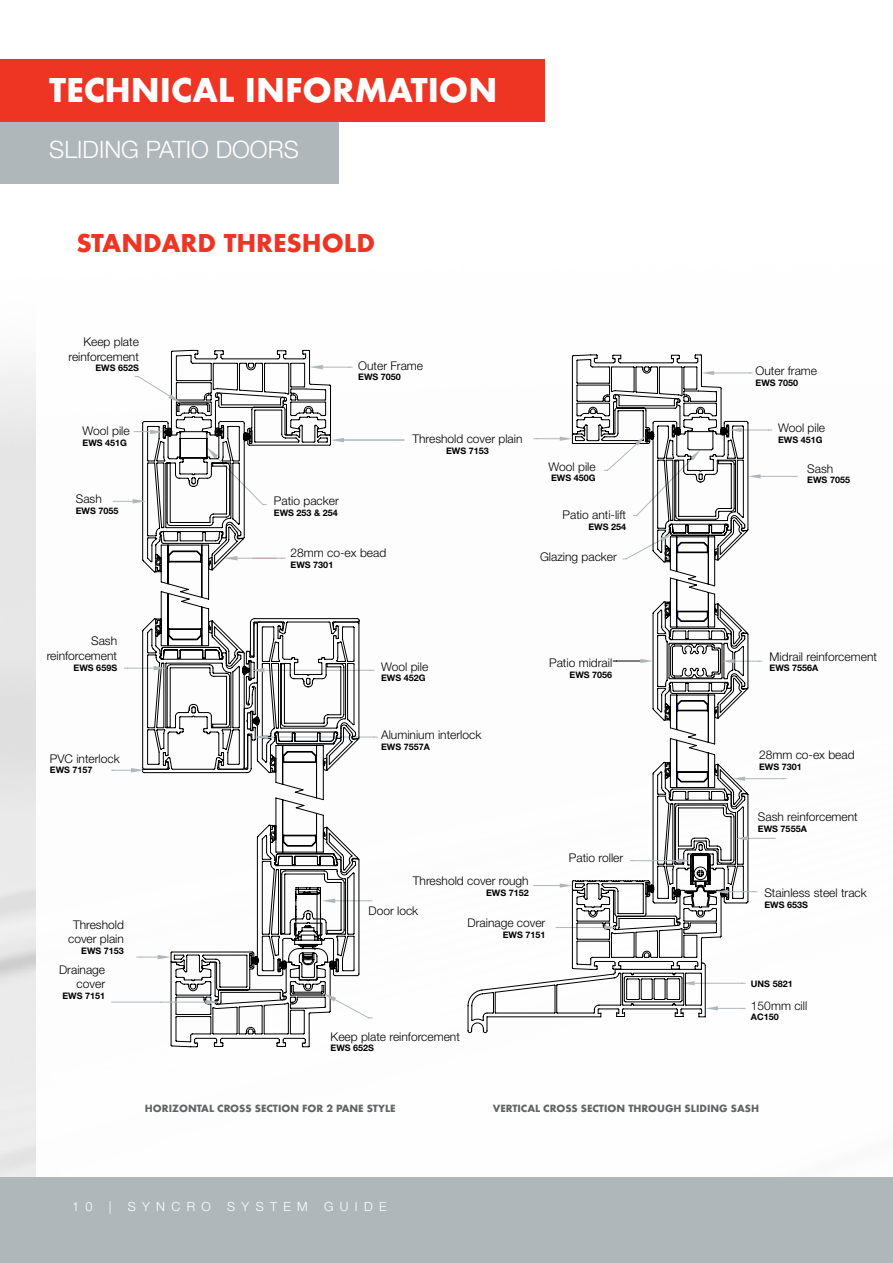
<style>
.page{position:relative;width:893px;height:1263px;background:#fff}
.page>*{position:absolute;margin:0;border:0;box-sizing:border-box;transform-origin:0 0}
.t1{font:36px "Futura Bld";color:#fff}
.t2{font:27px "Futura Bld";color:#ee3524}
.t3{font:300 24px "Helvetica Neue LT Std";color:#fff}
.t4{font:300 12.75px "Helvetica Neue LT Std";letter-spacing:.5em;color:#fff}
.t5{font:300 12px/14.4px "Helvetica Neue LT Std";color:#000;text-align:right}
.t6{font:10.95px "Futura Bld";color:#636466}
.t7{font:700 9px "Helvetica Neue LT Std";color:#000}
</style>
<div class="page">
<img style="left:0;top:59px;width:545px;height:1119px">
<div style="left:37px;top:60px;width:856px;height:1118px;background:#fff"></div>
<div style="left:0;top:1178px;width:893px;height:85px;background:#b0b7bb"></div>
<div style="left:0;top:121px;width:338px;height:62px;background:#b0b7bb"></div>
<div style="left:0;top:60px;width:544px;height:62px;background:#ee3524"></div>
<hr style="left:264px;top:670px;width:107px;height:1px;background:#b0b7bb">
<hr style="left:335px;top:900px;width:34px;height:1px;background:#b0b7bb">
<hr style="left:268px;top:737px;width:106px;height:1px;background:#b0b7bb">
<svg style="left:333px;top:859px;width:27px;height:117px"></svg>
<svg style="left:170px;top:971px;width:161px;height:77px"></svg>
<svg style="left:323px;top:993px;width:50px;height:26px"></svg>
<svg style="left:328px;top:827px;width:31px;height:46px"></svg>
<svg style="left:325px;top:838px;width:21px;height:133px"></svg>
<svg style="left:167px;top:573px;width:158px;height:422px"></svg>
<hr style="left:344px;top:439px;width:61px;height:2px;background:#b0b7bb">
<hr style="left:761px;top:476px;width:33px;height:1px;background:#b0b7bb">
<hr style="left:745px;top:778px;width:38px;height:1px;background:#b0b7bb">
<svg style="left:467px;top:354px;width:308px;height:679px"></svg>
<svg style="left:206px;top:1000px;width:14px;height:4px"></svg>
<hr style="left:161px;top:1002px;width:45px;height:1px;background:#b0b7bb">
<hr style="left:112px;top:1002px;width:49px;height:1px;background:#b0b7bb">
<svg style="left:113px;top:349px;width:239px;height:224px"></svg>
<svg style="left:112px;top:618px;width:248px;height:155px"></svg>
<h1 class="t1" style="left:49px;top:66px;width:450px">TECHNICAL INFORMATION</h1>
<h3 class="t3" style="left:49px;top:135px;width:251px">SLIDING PATIO DOORS</h3>
<h2 class="t2" style="left:77px;top:225px;width:300px">STANDARD THRESHOLD</h2>
<p class="t5" style="left:68px;top:334px;width:72px">Keep plate reinforcement</p>
<p class="t7" style="left:95px;top:363px;width:45px">EWS 652S</p>
<p class="t5" style="left:83px;top:423px;width:49px">Wool pile</p>
<p class="t7" style="left:83px;top:437px;width:46px">EWS 451G</p>
<p class="t5" style="left:76px;top:491px;width:28px">Sash</p>
<p class="t7" style="left:76px;top:505px;width:44px">EWS 7055</p>
<p class="t5" style="left:47px;top:634px;width:72px">Sash reinforcement</p>
<p class="t7" style="left:74px;top:662px;width:45px">EWS 659S</p>
<p class="t5" style="left:50px;top:751px;width:71px">PVC interlock</p>
<p class="t7" style="left:50px;top:764px;width:44px">EWS 7157</p>
<p class="t5" style="left:68px;top:917px;width:57px;text-align:center">Threshold cover plain</p>
<p class="t7" style="left:81px;top:945px;width:44px">EWS 7153</p>
<p class="t5" style="left:59px;top:962px;width:48px">Drainage cover</p>
<p class="t7" style="left:62px;top:990px;width:44px">EWS 7151</p>
<p class="t5" style="left:358px;top:358px;width:66px">Outer Frame</p>
<p class="t7" style="left:358px;top:372px;width:44px">EWS 7050</p>
<p class="t5" style="left:274px;top:493px;width:66px">Patio packer</p>
<p class="t7" style="left:274px;top:507px;width:65px">EWS 253 &amp; 254</p>
<p class="t5" style="left:291px;top:545px;width:97px">28mm co-ex bead</p>
<p class="t7" style="left:291px;top:559px;width:44px">EWS 7301</p>
<p class="t5" style="left:412px;top:431px;width:112px">Threshold cover plain</p>
<p class="t7" style="left:446px;top:445px;width:44px">EWS 7153</p>
<p class="t5" style="left:548px;top:459px;width:49px">Wool pile</p>
<p class="t7" style="left:551px;top:472px;width:46px">EWS 450G</p>
<p class="t5" style="left:563px;top:507px;width:65px">Patio anti-lift</p>
<p class="t7" style="left:588px;top:521px;width:39px">EWS 254</p>
<p class="t5" style="left:540px;top:549px;width:78px">Glazing packer</p>
<p class="t5" style="left:381px;top:659px;width:49px">Wool pile</p>
<p class="t7" style="left:381px;top:672px;width:46px">EWS 452G</p>
<p class="t5" style="left:381px;top:727px;width:102px">Aluminium interlock</p>
<p class="t7" style="left:381px;top:741px;width:50px">EWS 7557A</p>
<p class="t5" style="left:549px;top:655px;width:65px">Patio midrail</p>
<p class="t7" style="left:570px;top:669px;width:44px">EWS 7056</p>
<p class="t5" style="left:569px;top:850px;width:56px">Patio roller</p>
<p class="t5" style="left:413px;top:873px;width:117px">Threshold cover rough</p>
<p class="t7" style="left:486px;top:887px;width:44px">EWS 7152</p>
<p class="t5" style="left:468px;top:915px;width:79px">Drainage cover</p>
<p class="t7" style="left:503px;top:929px;width:44px">EWS 7151</p>
<p class="t5" style="left:368px;top:904px;width:51px">Door lock</p>
<p class="t5" style="left:331px;top:1029px;width:131px">Keep plate reinforcement</p>
<p class="t7" style="left:331px;top:1043px;width:45px">EWS 652S</p>
<p class="t5" style="left:756px;top:364px;width:63px">Outer frame</p>
<p class="t7" style="left:756px;top:377px;width:44px">EWS 7050</p>
<p class="t5" style="left:778px;top:421px;width:49px">Wool pile</p>
<p class="t7" style="left:778px;top:434px;width:46px">EWS 451G</p>
<p class="t5" style="left:807px;top:461px;width:28px">Sash</p>
<p class="t7" style="left:807px;top:475px;width:44px">EWS 7055</p>
<p class="t5" style="left:770px;top:649px;width:109px">Midrail reinforcement</p>
<p class="t7" style="left:770px;top:663px;width:50px">EWS 7556A</p>
<p class="t5" style="left:759px;top:747px;width:97px">28mm co-ex bead</p>
<p class="t7" style="left:759px;top:761px;width:44px">EWS 7301</p>
<p class="t5" style="left:758px;top:809px;width:101px">Sash reinforcement</p>
<p class="t7" style="left:758px;top:823px;width:50px">EWS 7555A</p>
<p class="t5" style="left:764px;top:885px;width:104px">Stainless steel track</p>
<p class="t7" style="left:764px;top:899px;width:45px">EWS 653S</p>
<p class="t7" style="left:751px;top:978px;width:43px">UNS 5821</p>
<p class="t5" style="left:751px;top:998px;width:58px">150mm cill</p>
<p class="t7" style="left:751px;top:1012px;width:29px">AC150</p>
<p class="t6" style="left:145px;top:1101px;width:252px">HORIZONTAL CROSS SECTION FOR 2 PANE STYLE</p>
<p class="t6" style="left:493px;top:1101px;width:268px">VERTICAL CROSS SECTION THROUGH SLIDING SASH</p>
<p class="t4" style="left:72px;top:1199px;width:22px">1 0</p>
<p class="t4" style="left:109px;top:1199px;width:4px">|</p>
<p class="t4" style="left:128px;top:1199px;width:85px">SYNCRO</p>
<p class="t4" style="left:227px;top:1199px;width:82px">SYSTEM</p>
<p class="t4" style="left:324px;top:1199px;width:64px">GUIDE</p>
</div>
